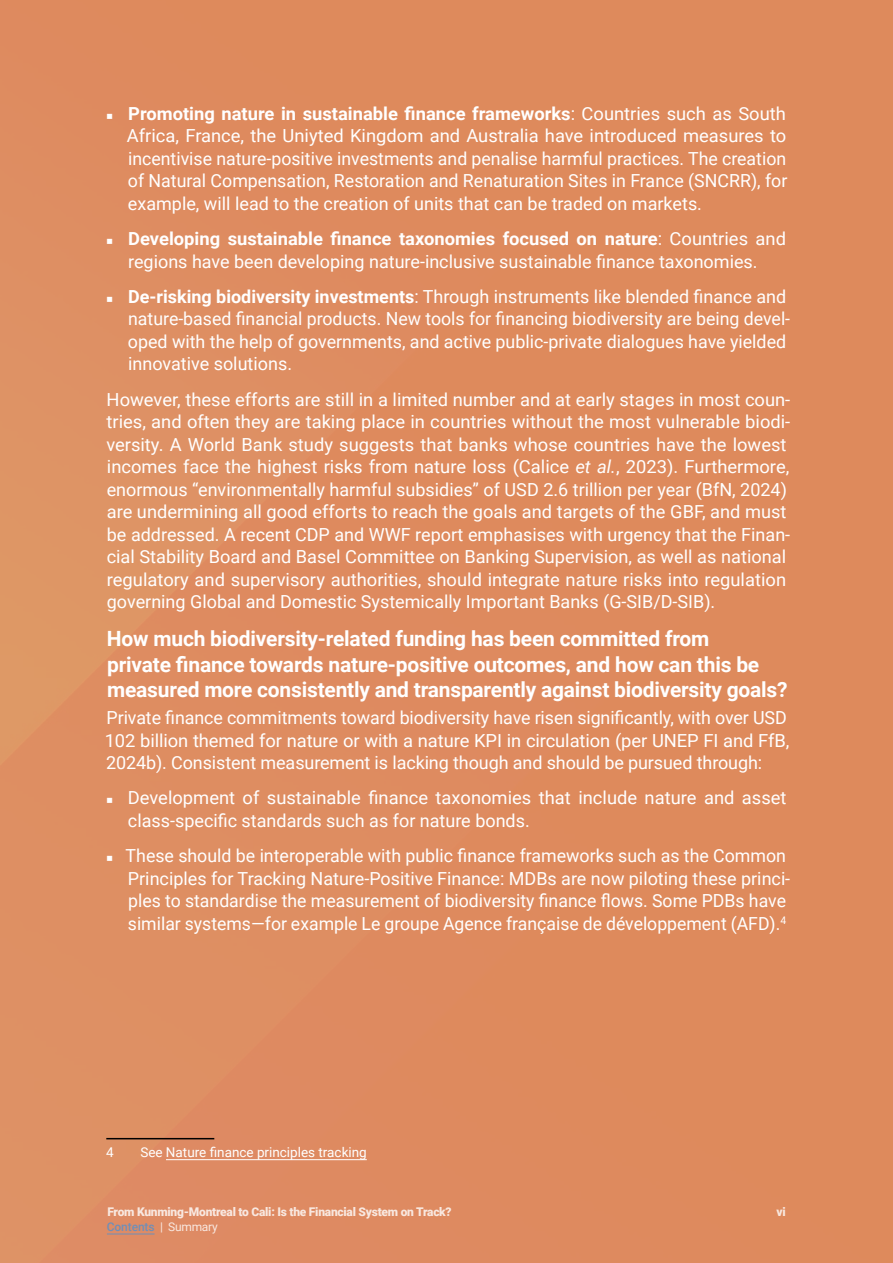
<style>
.page{position:relative;width:893px;height:1263px;background:#de8a5e}
.page>*{position:absolute;margin:0;border:0;box-sizing:border-box;transform-origin:0 0}
.t1{font:700 21px/25.5px "Roboto";letter-spacing:-.01em;color:#fff}
.t2{font:18px/22.5px "Roboto";color:#fff}
.t3{font:13.5px "Roboto";color:#fff}
.t4{font:900 12px "Roboto";letter-spacing:-.02em;color:#fff}
.t5{font:500 12px "Roboto";letter-spacing:-.01em;color:#5390cd}
.s1{font-weight:700}
.s2{font-style:italic}
.s3{font-weight:400;color:#fff}
</style>
<div class="page">
<hr style="left:107px;top:1234px;width:48px;height:1px;background:#5390cd">
<hr style="left:106px;top:1138px;width:108px;height:1px;background:#000">
<hr style="left:166px;top:1159px;width:201px;height:1px;background:#fff">
<p class="t2" style="left:127px;top:101px;width:662px;text-align:justify;text-indent:-22px">◾ <span class="s1">Promoting nature in sustainable finance frameworks</span>: Countries such as South Africa, France, the Uniyted Kingdom and Australia have introduced measures to incentivise nature-positive investments and penalise harmful practices. The creation of Natural Compensation, Restoration and Renaturation Sites in France (SNCRR), for example, will lead to the creation of units that can be traded on markets.</p>
<p class="t2" style="left:105px;top:227px;width:683px;text-align:center">◾ <span class="s1">Developing sustainable finance taxonomies focused on nature</span>: Countries and regions have been developing nature-inclusive sustainable finance taxonomies.</p>
<p class="t2" style="left:128px;top:284px;width:664px;text-indent:-23px">◾ <span class="s1">De-risking biodiversity investments</span>: Through instruments like blended finance and nature-based financial products. New tools for financing biodiversity are being devel&shy;oped with the help of governments, and active public-private dialogues have yielded innovative solutions.</p>
<p class="t2" style="left:106px;top:387px;width:685px">However, these efforts are still in a limited number and at early stages in most coun&shy;tries, and often they are taking place in countries without the most vulnerable biodi&shy;versity. A World Bank study suggests that banks whose countries have the lowest incomes face the highest risks from nature loss (Calice <span class="s2">et al.</span>, 2023). Furthermore, enormous “environmentally harmful subsidies” of USD 2.6 trillion per year (BfN, 2024) are undermining all good efforts to reach the goals and targets of the GBF, and must be addressed. A recent CDP and WWF report emphasises with urgency that the Finan&shy;cial Stability Board and Basel Committee on Banking Supervision, as well as national regulatory and supervisory authorities, should integrate nature risks into regulation governing Global and Domestic Systemically Important Banks (G-SIB/D-SIB).</p>
<p class="t1" style="left:107px;top:625px;width:682px">How much biodiversity-related funding has been committed from<br>private finance towards nature-positive outcomes, and how can this be measured more consistently and transparently against biodiversity goals?</p>
<p class="t2" style="left:105px;top:706px;width:686px">Private finance commitments toward biodiversity have risen significantly, with over USD<br>102 billion themed for nature or with a nature KPI in circulation (per UNEP FI and FfB,<br>2024b). Consistent measurement is lacking though and should be pursued through:</p>
<p class="t2" style="left:128px;top:786px;width:660px;text-indent:-23px">◾ Development of sustainable finance taxonomies that include nature and asset class-specific standards such as for nature bonds.</p>
<p class="t2" style="left:128px;top:844px;width:664px;text-indent:-23px">◾ These should be interoperable with public finance frameworks such as the Common Principles for Tracking Nature-Positive Finance: MDBs are now piloting these princi&shy;ples to standardise the measurement of biodiversity finance flows. Some PDBs have similar systems—for example Le groupe Agence française de développement (AFD).<sup>4</sup></p>
<p class="t3" style="left:106px;top:1142px;width:9px">4</p>
<p class="t3" style="left:140px;top:1142px;width:228px">See Nature finance principles tracking</p>
<p class="t4" style="left:107px;top:1203px;width:346px">From Kunming-Montreal to Cali: Is the Financial System on Track?</p>
<p class="t4" style="left:776px;top:1203px;width:11px">vi</p>
<p class="t5" style="left:107px;top:1218px;width:112px">Contents <span class="s3">| Summary</span></p>
</div>
